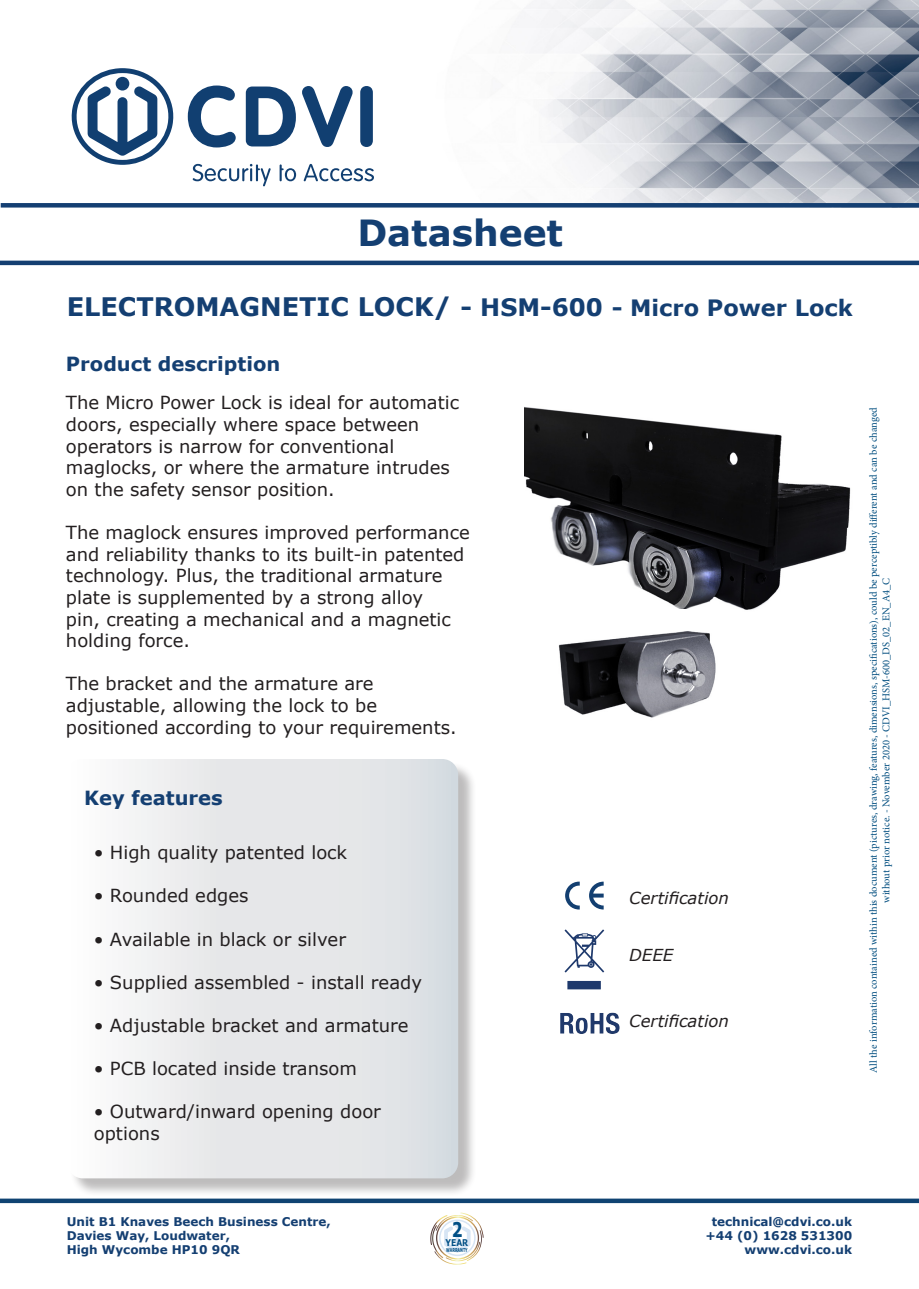
<style>
.page{position:relative;width:919px;height:1289px;background:#fff}
.page>*{position:absolute;margin:0;border:0;box-sizing:border-box;transform-origin:0 0}
.t1{font:700 36px "Verdana";color:#143f72}
.t2{font:700 25.5px "Verdana";color:#143f72}
.t3{font:700 19.5px "Verdana";color:#143f72}
.t4{font:18px/21.6px "Verdana";color:#231f20}
.t5{font:italic 16.5px "Verdana";color:#231f20}
.t6{font:700 12px "Verdana";color:#143f72}
.t7{font:10.5px/12.6px "Minion Pro";color:#014d7f;text-align:center}
.t8{font:700 9.3px "Verdana";color:#014f85;scale:.82 1}
.t9{font:700 5.4px "Verdana";color:#014f85;scale:.62 1}
.s1{font-size:24px}
.s2{font-size:22.5px}
</style>
<div class="page">
<img style="left:524px;top:407px;width:327px;height:203px">
<svg style="left:0;top:1198px;width:918px;height:4px;background:#325f87"></svg>
<div style="left:69px;top:761px;width:408px;height:435px;background:#231f20;opacity:.3"></div>
<svg style="left:69px;top:759px;width:389px;height:419px"></svg>
<svg style="left:589px;top:881px;width:14px;height:28px"></svg>
<svg style="left:565px;top:881px;width:14px;height:28px"></svg>
<svg style="left:564px;top:929px;width:40px;height:60px"></svg>
<img style="left:560px;top:1012px;width:60px;height:22px">
<img style="left:352px;top:0;width:566px;height:203px">
<hr style="left:1px;top:203px;width:917px;height:4px;background:#143f72">
<hr style="left:0;top:261px;width:918px;height:4px;background:#143f71">
<svg style="left:71px;top:68px;width:103px;height:97px"></svg>
<svg style="left:193px;top:164px;width:77px;height:22px"></svg>
<svg style="left:279px;top:164px;width:17px;height:17px"></svg>
<svg style="left:304px;top:164px;width:70px;height:17px"></svg>
<svg style="left:188px;top:85px;width:48px;height:62px"></svg>
<svg style="left:246px;top:86px;width:50px;height:60px"></svg>
<svg style="left:302px;top:86px;width:50px;height:61px"></svg>
<div style="left:360px;top:86px;width:13px;height:61px;background:#113f71;border-radius:6px"></div>
<img style="left:545px;top:609px;width:189px;height:109px">
<svg style="left:430px;top:1212px;width:53px;height:52px"></svg>
<p class="t1" style="left:357px;top:209px;width:207px">Datasheet</p>
<p class="t2" style="left:67px;top:290px;width:787px">ELECTROMAGNETIC LOCK/ <span class="s1">- HSM-600</span> <span class="s2">- Micro Power Lock</span></p>
<p class="t3" style="left:66px;top:351px;width:216px">Product description</p>
<p class="t4" style="left:66px;top:392px;width:394px">The Micro Power Lock is ideal for automatic doors, especially where space between</p>
<p class="t4" style="left:66px;top:435px;width:385px">operators is narrow for conventional maglocks, or where the armature intrudes on the safety sensor position.</p>
<p class="t4" style="left:66px;top:522px;width:405px">The maglock ensures improved performance and reliability thanks to its built-in patented technology. Plus, the traditional armature plate is supplemented by a strong alloy<br>pin, creating a mechanical and a magnetic holding force.</p>
<p class="t4" style="left:66px;top:673px;width:392px">The bracket and the armature are adjustable, allowing the lock to be positioned according to your requirements.</p>
<p class="t3" style="left:84px;top:785px;width:140px">Key features</p>
<p class="t4" style="left:94px;top:842px;width:255px">• High quality patented lock</p>
<p class="t4" style="left:94px;top:885px;width:156px">• Rounded edges</p>
<p class="t4" style="left:94px;top:928px;width:254px">• Available in black or silver</p>
<p class="t4" style="left:94px;top:971px;width:330px">• Supplied assembled - install ready</p>
<p class="t4" style="left:94px;top:1014px;width:316px">• Adjustable bracket and armature</p>
<p class="t4" style="left:94px;top:1058px;width:265px">• PCB located inside transom</p>
<p class="t4" style="left:94px;top:1101px;width:288px">• Outward/inward opening door</p>
<p class="t4" style="left:94px;top:1122px;width:67px">options</p>
<p class="t5" style="left:629px;top:887px;width:101px">Certification</p>
<p class="t5" style="left:629px;top:944px;width:45px">DEEE</p>
<p class="t5" style="left:629px;top:1010px;width:101px">Certification</p>
<p class="t7" style="left:867px;top:1072px;width:667px;rotate:-90deg">All the information contained within this document (pictures, drawing, features, dimensions, specifications), could be perceptibly different and can be changed without prior notice. - November 2020 - CDVI_HSM-600_DS_02_EN_A4_C</p>
<p class="t6" style="left:67px;top:1213px;width:266px">Unit B1 Knaves Beech Business Centre,</p>
<p class="t6" style="left:67px;top:1227px;width:165px">Davies Way, Loudwater,</p>
<p class="t6" style="left:67px;top:1242px;width:175px">High Wycombe HP10 9QR</p>
<p class="t8" style="left:445px;top:1236px;width:29px">YEAR<sup>2</sup></p>
<p class="t9" style="left:446px;top:1246px;width:36px">WARRANTY</p>
<p class="t6" style="left:711px;top:1213px;width:142px">technical@cdvi.co.uk</p>
<p class="t6" style="left:705px;top:1227px;width:148px">+44 (0) 1628 531300</p>
<p class="t6" style="left:744px;top:1242px;width:109px">www.cdvi.co.uk</p>
</div>
